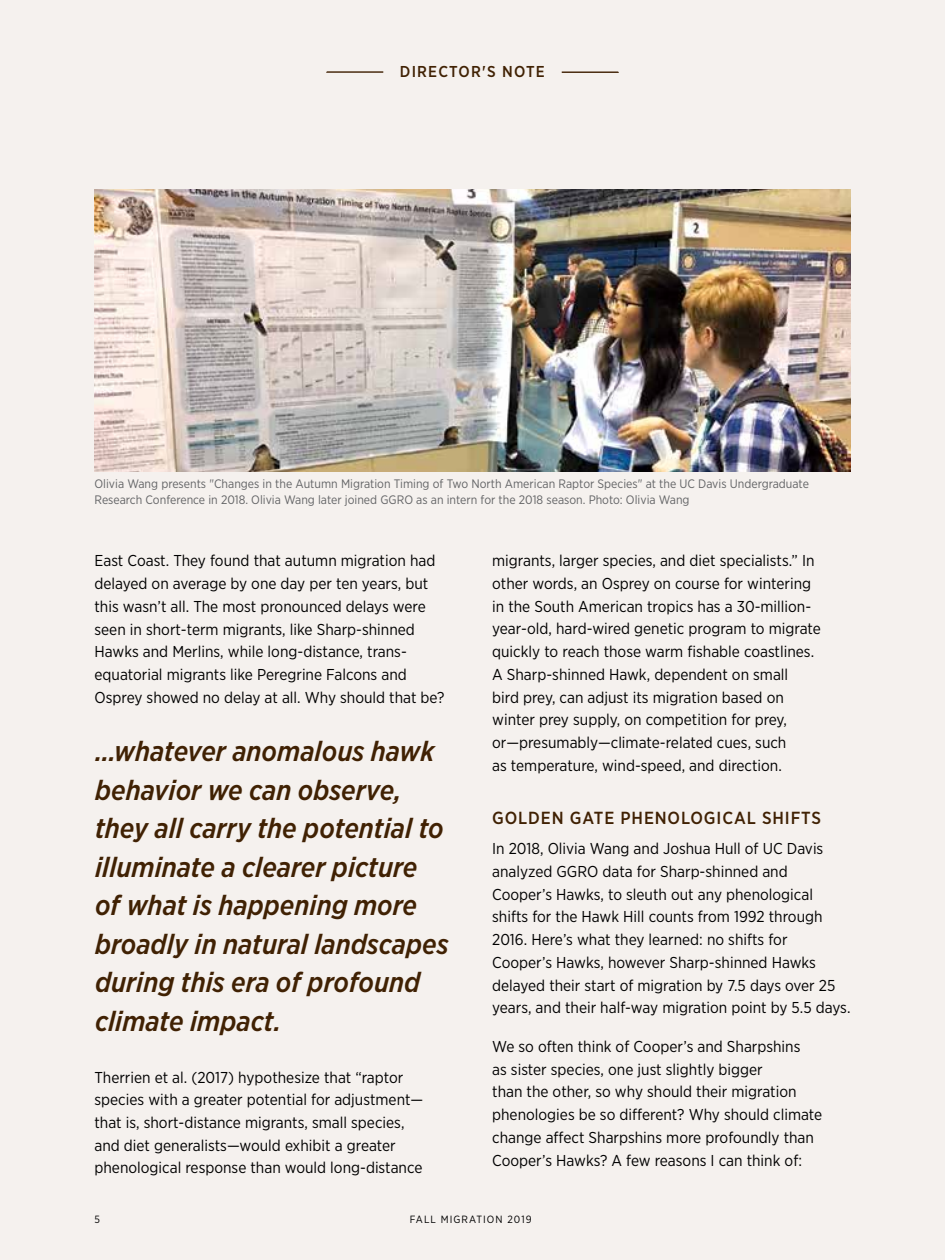
<style>
.page{position:relative;width:945px;height:1260px;background:#f5f1ee}
.page>*{position:absolute;margin:0;border:0;box-sizing:border-box;transform-origin:0 0}
.t1{font:italic 500 28px/38.5px "Gotham Narrow";color:#402103}
.t2{font:500 17.5px "Gotham Narrow";letter-spacing:.05em;color:#402103}
.t3{font:15.75px/22.8px "Gotham Narrow";color:#000}
.t4{font:500 15.75px "Gotham Narrow";letter-spacing:.075em;color:#402103}
.t5{font:12.25px/15.8px "Gotham Narrow";color:#636466}
.t6{font:10.5px "Gotham Narrow";letter-spacing:.1em;color:#000}
</style>
<div class="page">
<svg style="left:326px;top:71px;width:57px;height:2px"></svg>
<svg style="left:562px;top:72px;width:57px;height:1px"></svg>
<img style="left:95px;top:189px;width:755px;height:283px">
<p class="t4" style="left:400px;top:62px;width:146px">DIRECTOR'S NOTE</p>
<p class="t5" style="left:95px;top:476px;width:716px">Olivia Wang presents "Changes in the Autumn Migration Timing of Two North American Raptor Species" at the UC Davis Undergraduate<br>Research Conference in 2018. Olivia Wang later joined GGRO as an intern for the 2018 season. Photo: Olivia Wang</p>
<p class="t3" style="left:95px;top:549px;width:351px">East Coast. They found that autumn migration had delayed on average by one day per ten years, but this wasn’t all. The most pronounced delays were seen in short-term migrants, like Sharp-shinned Hawks and Merlins, while long-distance, trans&shy;equatorial migrants like Peregrine Falcons and Osprey showed no delay at all. Why should that be?</p>
<h1 class="t1" style="left:95px;top:732px;width:355px">…whatever anomalous hawk behavior we can observe, they all carry the potential to illuminate a clearer picture of what is happening more broadly in natural landscapes during this era of profound climate impact.</h1>
<p class="t3" style="left:95px;top:1065px;width:330px">Therrien et al. (2017) hypothesize that “raptor species with a greater potential for adjustment— that is, short-distance migrants, small species, and diet generalists—would exhibit a greater phenological response than would long-distance</p>
<p class="t3" style="left:492px;top:549px;width:330px">migrants, larger species, and diet specialists.” In other words, an Osprey on course for wintering in the South American tropics has a 30-million&shy;year-old, hard-wired genetic program to migrate quickly to reach those warm fishable coastlines.<br>A Sharp-shinned Hawk, dependent on small<br>bird prey, can adjust its migration based on winter prey supply, on competition for prey, or—presumably—climate-related cues, such<br>as temperature, wind-speed, and direction.</p>
<p class="t2" style="left:492px;top:806px;width:330px">GOLDEN GATE PHENOLOGICAL SHIFTS</p>
<p class="t3" style="left:492px;top:837px;width:360px">In 2018, Olivia Wang and Joshua Hull of UC Davis analyzed GGRO data for Sharp-shinned and Cooper’s Hawks, to sleuth out any phenological shifts for the Hawk Hill counts from 1992 through 2016. Here’s what they learned: no shifts for Cooper’s Hawks, however Sharp-shinned Hawks delayed their start of migration by 7.5 days over 25 years, and their half-way migration point by 5.5 days.</p>
<p class="t3" style="left:492px;top:1035px;width:332px">We so often think of Cooper’s and Sharpshins<br>as sister species, one just slightly bigger<br>than the other, so why should their migration phenologies be so different? Why should climate change affect Sharpshins more profoundly than Cooper’s Hawks? A few reasons I can think of:</p>
<p class="t6" style="left:95px;top:1213px;width:7px">5</p>
<p class="t6" style="left:410px;top:1213px;width:123px">FALL MIGRATION 2019</p>
</div>
